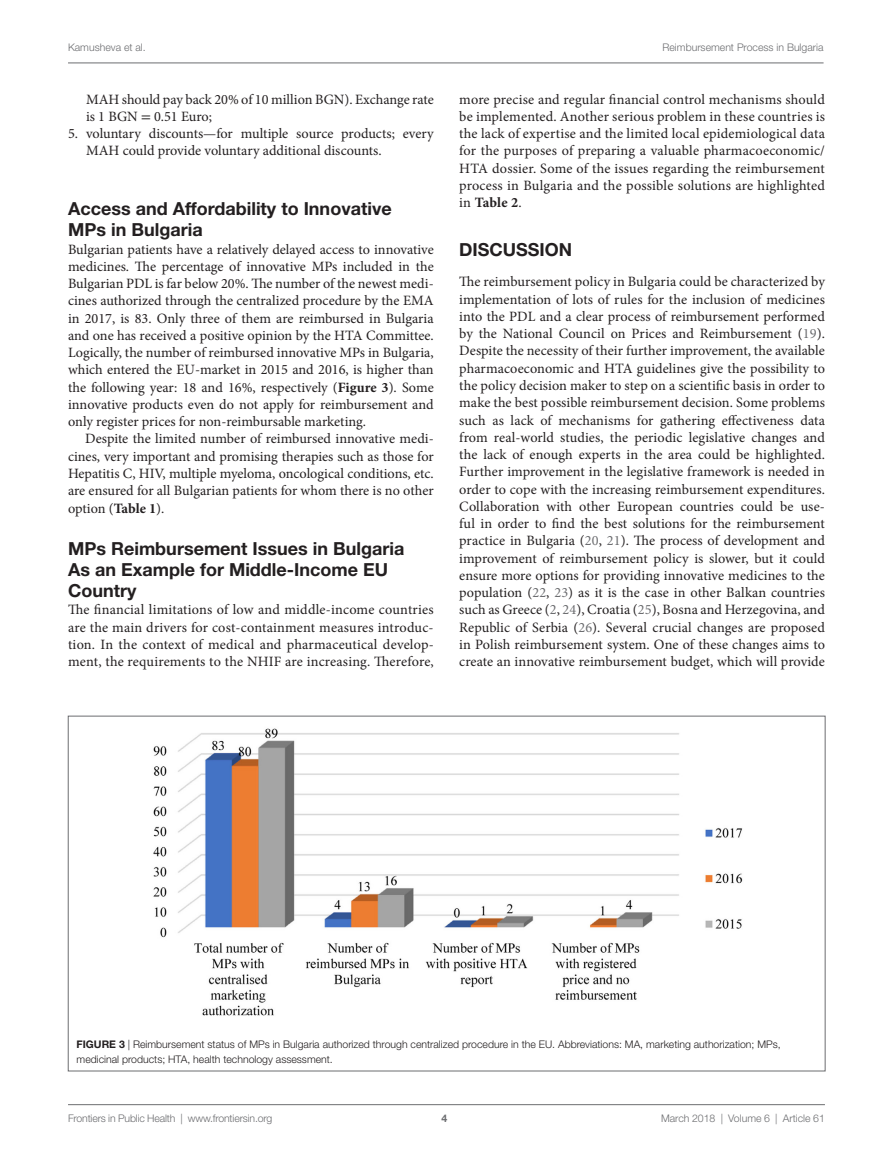
<style>
.page{position:relative;width:893px;height:1170px;background:#fff}
.page>*{position:absolute;margin:0;border:0;box-sizing:border-box;transform-origin:0 0}
.t1{font:700 18px/21px "Helvetica Neue LT Std";color:#231f20}
.t2{font:14.25px/17.2px "Minion Pro";color:#231f20;text-align:justify}
.t3{font:300 10.5px/14.2px "Helvetica Neue LT Std";color:#231f20}
.t4{font:300 10.5px "Helvetica Neue LT Std";color:#6c6d70}
.t5{font:700 10.5px "Helvetica Neue LT Std";color:#6c6d70}
.s1{font-family:"STIX General"}
.s2{font-weight:700}
.s3{color:#6c6d70}
</style>
<div class="page">
<img style="left:153px;top:728px;width:590px;height:288px">
<hr style="left:68px;top:63px;width:756px;height:1px;background:#6c6d70">
<hr style="left:68px;top:1104px;width:757px;height:1px;background:#6c6d70">
<p class="t4" style="left:68px;top:41px;width:79px">Kamusheva et al.</p>
<p class="t4" style="left:662px;top:41px;width:163px">Reimbursement Process in Bulgaria</p>
<p class="t2" style="left:86px;top:90px;width:349px">MAH should pay back 20% of 10 million BGN). Exchange rate is 1 BGN <span class="s1">=</span> 0.51 Euro;</p>
<p class="t2" style="left:86px;top:125px;width:349px;text-indent:-18px">5. voluntary discounts—for multiple source products; every<br>MAH could provide voluntary additional discounts.</p>
<p class="t1" style="left:68px;top:198px;width:325px">Access and Affordability to Innovative<br>MPs in Bulgaria</p>
<p class="t2" style="left:68px;top:240px;width:367px">Bulgarian patients have a relatively delayed access to innovative medicines. The percentage of innovative MPs included in the Bulgarian PDL is far below 20%. The number of the newest medi&shy;cines authorized through the centralized procedure by the EMA in 2017, is 83. Only three of them are reimbursed in Bulgaria and one has received a positive opinion by the HTA Committee.<br>Logically, the number of reimbursed innovative MPs in Bulgaria, which entered the EU-market in 2015 and 2016, is higher than the following year: 18 and 16%, respectively (<span class="s2">Figure 3</span>). Some innovative products even do not apply for reimbursement and only register prices for non-reimbursable marketing.</p>
<p class="t2" style="left:68px;top:430px;width:367px;text-indent:17px">Despite the limited number of reimbursed innovative medi&shy;cines, very important and promising therapies such as those for Hepatitis C, HIV, multiple myeloma, oncological conditions, etc. are ensured for all Bulgarian patients for whom there is no other option (<span class="s2">Table 1</span>).</p>
<p class="t1" style="left:68px;top:537px;width:338px">MPs Reimbursement Issues in Bulgaria<br>As an Example for Middle-Income EU<br>Country</p>
<p class="t2" style="left:68px;top:601px;width:367px">The financial limitations of low and middle-income countries are the main drivers for cost-containment measures introduc&shy;tion. In the context of medical and pharmaceutical develop&shy;ment, the requirements to the NHIF are increasing. Therefore,</p>
<p class="t2" style="left:459px;top:90px;width:367px">more precise and regular financial control mechanisms should be implemented. Another serious problem in these countries is the lack of expertise and the limited local epidemiological data for the purposes of preparing a valuable pharmacoeconomic/ HTA dossier. Some of the issues regarding the reimbursement process in Bulgaria and the possible solutions are highlighted in <span class="s2">Table 2</span>.</p>
<p class="t1" style="left:459px;top:239px;width:25px">DISCUSSI</p>
<p class="t1" style="left:545px;top:239px;width:26px">ON</p>
<p class="t2" style="left:459px;top:273px;width:367px">The reimbursement policy in Bulgaria could be characterized by implementation of lots of rules for the inclusion of medicines into the PDL and a clear process of reimbursement performed by the National Council on Prices and Reimbursement (<span class="s3">19</span>).<br>Despite the necessity of their further improvement, the available pharmacoeconomic and HTA guidelines give the possibility to the policy decision maker to step on a scientific basis in order to make the best possible reimbursement decision. Some problems such as lack of mechanisms for gathering effectiveness data from real-world studies, the periodic legislative changes and the lack of enough experts in the area could be highlighted.<br>Further improvement in the legislative framework is needed in order to cope with the increasing reimbursement expenditures.<br>Collaboration with other European countries could be use&shy;ful in order to find the best solutions for the reimbursement practice in Bulgaria (<span class="s3">20</span>, <span class="s3">21</span>). The process of development and improvement of reimbursement policy is slower, but it could ensure more options for providing innovative medicines to the population (<span class="s3">22</span>, <span class="s3">23</span>) as it is the case in other Balkan countries such as Greece (<span class="s3">2</span>, <span class="s3">24</span>), Croatia (<span class="s3">25</span>), Bosna and Herzegovina, and Republic of Serbia (<span class="s3">26</span>). Several crucial changes are proposed in Polish reimbursement system. One of these changes aims to create an innovative reimbursement budget, which will provide</p>
<p class="t3" style="left:77px;top:1037px;width:706px"><span class="s2">Figure 3</span> | Reimbursement status of MPs in Bulgaria authorized through centralized procedure in the EU. Abbreviations: MA, marketing authorization; MPs, medicinal products; HTA, health technology assessment.</p>
<p class="t4" style="left:68px;top:1111px;width:206px">Frontiers in Public Health | www.frontiersin.org</p>
<p class="t4" style="left:661px;top:1111px;width:165px">March 2018 | Volume 6 | Article 61</p>
<p class="t5" style="left:441px;top:1111px;width:7px">4</p>
</div>
